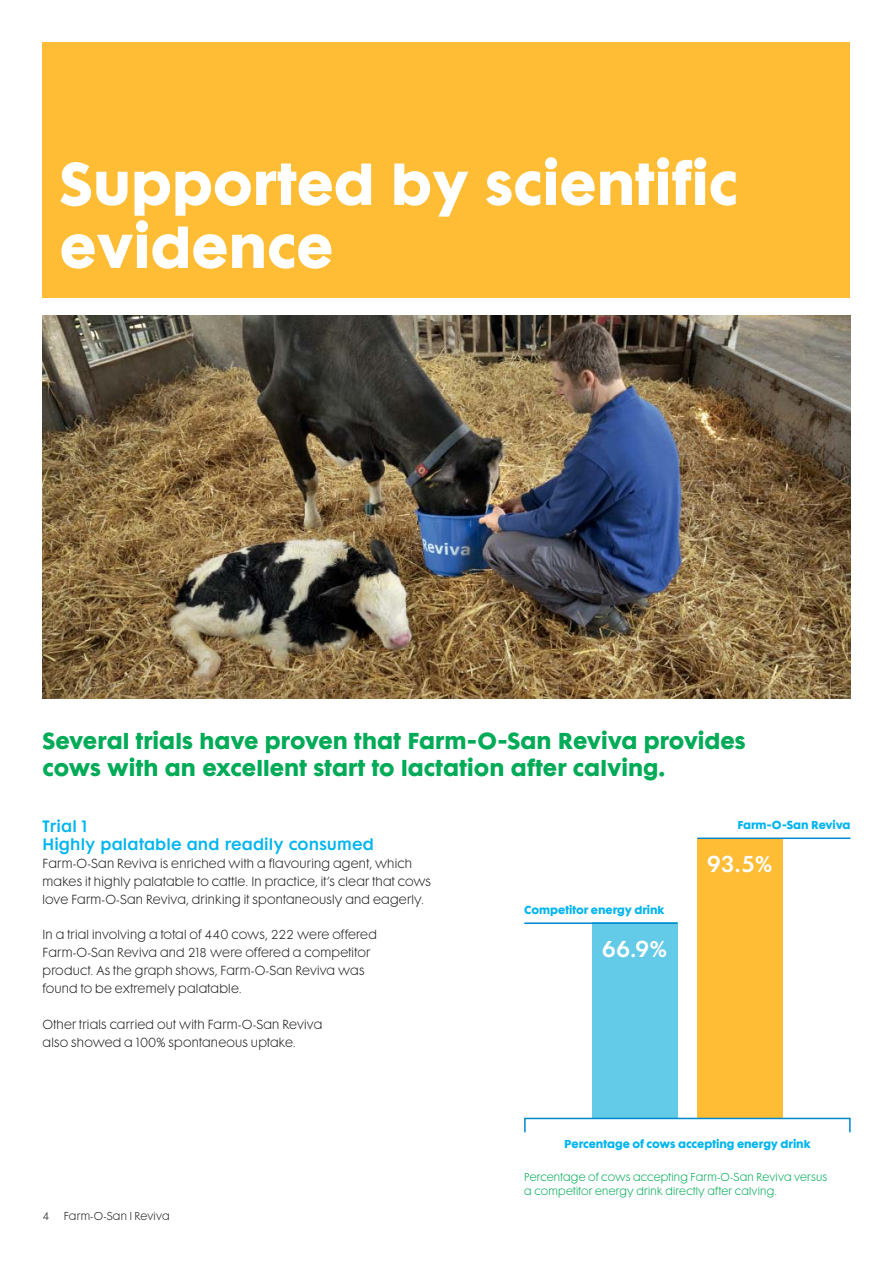
<style>
.page{position:relative;width:893px;height:1263px;background:#fff}
.page>*{position:absolute;margin:0;border:0;box-sizing:border-box;transform-origin:0 0}
.t1{font:54px/63px "Futura Maxi CG Bold";color:#fff}
.t2{font:21px/27px "Futura Maxi CG Bold";color:#00ab57}
.t3{font:21px "Futura Maxi CG Demi";color:#fff}
.t4{font:15px/18px "Futura Maxi CG Demi";letter-spacing:.005em;color:#00b5ef}
.t5{font:12px/18px "Futura Maxi CG Light";letter-spacing:.015em;color:#231f20}
.t6{font:10.5px/13.5px "Futura Maxi CG Light";letter-spacing:.02em;color:#00ab57}
.t7{font:10.5px "Futura Maxi CG Bold";letter-spacing:-.005em;color:#00b5ef}
.t8{font:10.5px "Futura Maxi CG Light";letter-spacing:.02em;color:#231f20}
</style>
<div class="page">
<img style="left:43px;top:316px;width:807px;height:382px">
<div style="left:697px;top:838px;width:85px;height:280px;background:#febd35"></div>
<div style="left:592px;top:923px;width:85px;height:195px;background:#63cbe8"></div>
<div style="left:524px;top:1118px;width:327px;height:15px;border:2px solid #0088ce"></div>
<hr style="left:524px;top:922px;width:153px;height:2px;background:#0088ce">
<div style="left:43px;top:43px;width:807px;height:255px;background:#febd35"></div>
<hr style="left:697px;top:837px;width:153px;height:2px;background:#0088ce">
<h1 class="t1" style="left:60px;top:159px;width:680px">Supported by scientific evidence</h1>
<h2 class="t2" style="left:43px;top:729px;width:705px">Several trials have proven that Farm-O-San Reviva provides cows with an excellent start to lactation after calving.</h2>
<p class="t4" style="left:43px;top:819px;width:333px">Trial 1<br>Highly palatable and readily consumed</p>
<p class="t5" style="left:43px;top:856px;width:390px">Farm-O-San Reviva is enriched with a flavouring agent, which makes it highly palatable to cattle. In practice, it’s clear that cows love Farm-O-San Reviva, drinking it spontaneously and eagerly.</p>
<p class="t5" style="left:43px;top:927px;width:336px">In a trial involving a total of 440 cows, 222 were offered Farm-O-San Reviva and 218 were offered a competitor product. As the graph shows, Farm-O-San Reviva was found to be extremely palatable.</p>
<p class="t5" style="left:43px;top:1016px;width:281px">Other trials carried out with Farm-O-San Reviva also showed a 100% spontaneous uptake.</p>
<p class="t8" style="left:43px;top:1212px;width:9px">4</p>
<p class="t8" style="left:64px;top:1212px;width:107px">Farm-O-San l Reviva</p>
<p class="t7" style="left:737px;top:821px;width:115px">Farm-O-San Reviva</p>
<p class="t7" style="left:524px;top:906px;width:142px">Competitor energy drink</p>
<h2 class="t3" style="left:602px;top:939px;width:67px">66.9%</h2>
<h2 class="t3" style="left:707px;top:854px;width:67px">93.5%</h2>
<p class="t7" style="left:564px;top:1140px;width:248px">Percentage of cows accepting energy drink</p>
<p class="t6" style="left:524px;top:1172px;width:304px">Percentage of cows accepting Farm-O-San Reviva versus a competitor energy drink directly after calving.</p>
</div>
